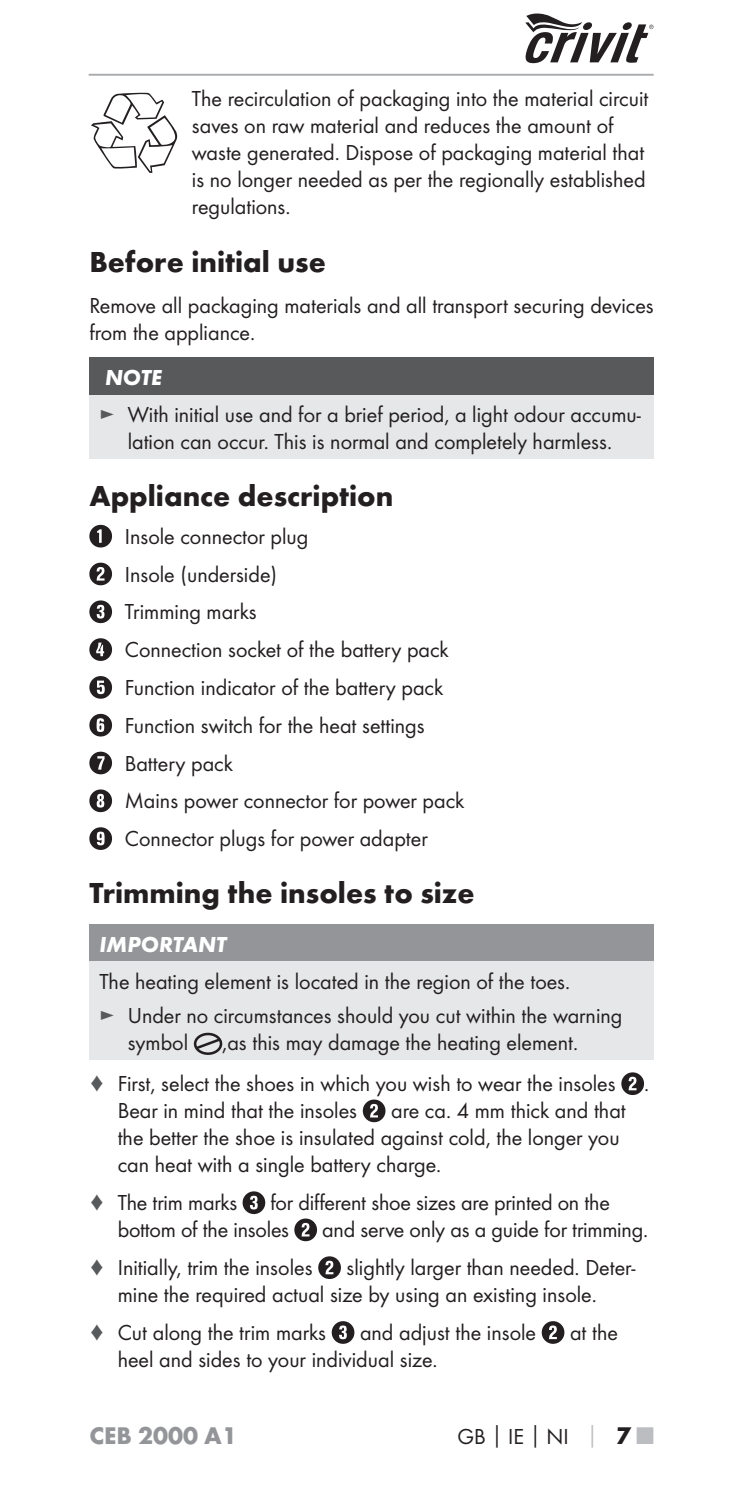
<style>
.page{position:relative;width:743px;height:1489px;background:#fff}
.page>*{position:absolute;margin:0;border:0;box-sizing:border-box;transform-origin:0 0}
.t1{font:700 30px "Futura";color:#231f20}
.t2{font:700 25px "Futura";color:#939598}
.t3{font:22.5px/27px "Futura Boo";color:#231f20}
.t4{font:italic 700 22.5px "Futura";color:#fff}
.s1{color:#58595b}
.s2{font-family:"Futura";font-weight:700}
.s3{font-family:"Futura";font-weight:700;color:#bbbdc0}
.s4{font-family:"Futura";font-weight:700;font-size:25px}
.s5{font-family:"Futura";font-weight:700;font-size:25px;color:#bbbdc0}
</style>
<div class="page">
<hr style="left:89px;top:74px;width:564px;height:2px;background:#a7a9ac">
<svg style="left:525px;top:14px;width:128px;height:49px"></svg>
<div style="left:89px;top:357px;width:565px;height:38px;background:#58595b"></div>
<div style="left:89px;top:395px;width:565px;height:63px;background:#e6e7e8"></div>
<svg style="left:89px;top:525px;width:23px;height:22px"></svg>
<svg style="left:89px;top:562px;width:23px;height:23px"></svg>
<svg style="left:89px;top:600px;width:23px;height:23px"></svg>
<svg style="left:89px;top:638px;width:23px;height:23px"></svg>
<svg style="left:89px;top:676px;width:23px;height:22px"></svg>
<svg style="left:89px;top:713px;width:23px;height:23px"></svg>
<svg style="left:89px;top:751px;width:23px;height:23px"></svg>
<svg style="left:89px;top:789px;width:23px;height:23px"></svg>
<svg style="left:89px;top:827px;width:23px;height:22px"></svg>
<div style="left:89px;top:924px;width:564px;height:37px;background:#939598"></div>
<div style="left:89px;top:961px;width:564px;height:98px;background:#e6e7e8"></div>
<div style="left:194px;top:1032px;width:28px;height:22px;border:3px solid #231f20;border-radius:50%"></div>
<svg style="left:194px;top:1036px;width:28px;height:15px"></svg>
<svg style="left:621px;top:1072px;width:23px;height:22px"></svg>
<svg style="left:363px;top:1099px;width:22px;height:23px"></svg>
<svg style="left:243px;top:1191px;width:22px;height:22px"></svg>
<svg style="left:294px;top:1218px;width:23px;height:22px"></svg>
<svg style="left:318px;top:1256px;width:23px;height:22px"></svg>
<svg style="left:332px;top:1321px;width:22px;height:22px"></svg>
<svg style="left:542px;top:1321px;width:22px;height:22px"></svg>
<svg style="left:91px;top:93px;width:86px;height:80px"></svg>
<p class="t3" style="left:192px;top:86px;width:458px">The recirculation of packaging into the material circuit saves on raw material and reduces the amount of waste generated. Dispose of packaging material that is no longer needed as per the regionally established regulations.</p>
<h1 class="t1" style="left:89px;top:250px;width:238px">Before initial use</h1>
<p class="t3" style="left:89px;top:293px;width:566px">Remove all packaging materials and all transport securing devices from the appliance.</p>
<p class="t4" style="left:105px;top:370px;width:59px">NOTE</p>
<p class="t3" style="left:99px;top:402px;width:543px;text-align:center"><span class="s1">►</span> With initial use and for a brief period, a light odour accumu&shy;lation can occur. This is normal and completely harmless.</p>
<h1 class="t1" style="left:89px;top:484px;width:306px">Appliance description</h1>
<p class="t3" style="left:125px;top:518px;width:341px;line-height:37.8px">Insole connector plug<br>Insole (underside)<br>Trimming marks<br>Connection socket of the battery pack<br>Function indicator of the battery pack<br>Function switch for the heat settings<br>Battery pack<br>Mains power connector for power pack<br>Connector plugs for power adapter</p>
<h1 class="t1" style="left:89px;top:881px;width:387px">Trimming the insoles to size</h1>
<p class="t4" style="left:99px;top:936px;width:129px">IMPORTANT</p>
<p class="t3" style="left:99px;top:965px;width:524px;line-height:34px">The heating element is located in the region of the toes.<br><span class="s1">►</span> Under no circumstances should you cut within the warning</p>
<p class="t3" style="left:128px;top:1030px;width:62px">symbol</p>
<p class="t3" style="left:89px;top:1022px;width:528px;line-height:41.2px;text-indent:133px">,as this may damage the heating element.<br><span class="s1">♦</span> First, select the shoes in which you wish to wear the insoles</p>
<p class="t3" style="left:644px;top:1071px;width:7px">.</p>
<p class="t3" style="left:118px;top:1098px;width:509px;text-indent:273px">are ca. 4 mm thick and that the better the shoe is insulated against cold, the longer you can heat with a single battery charge.</p>
<p class="t3" style="left:89px;top:1190px;width:149px"><span class="s1">♦</span> The trim marks</p>
<p class="t3" style="left:118px;top:1098px;width:241px">Bear in mind that the insoles</p>
<p class="t3" style="left:118px;top:1190px;width:494px;text-indent:153px">for different shoe sizes are printed on the bottom of the insoles</p>
<p class="t3" style="left:322px;top:1217px;width:327px">and serve only as a guide for trimming.</p>
<p class="t3" style="left:89px;top:1255px;width:225px"><span class="s1">♦</span> Initially, trim the insoles</p>
<p class="t3" style="left:118px;top:1255px;width:519px;text-indent:229px">slightly larger than needed. Deter&shy;mine the required actual size by using an existing insole.</p>
<p class="t3" style="left:89px;top:1320px;width:238px"><span class="s1">♦</span> Cut along the trim marks</p>
<p class="t3" style="left:360px;top:1320px;width:178px">and adjust the insole</p>
<p class="t3" style="left:570px;top:1320px;width:49px">at the</p>
<p class="t3" style="left:118px;top:1347px;width:321px">heel and sides to your individual size.</p>
<p class="t2" style="left:89px;top:1425px;width:149px">CEB 2000 A1</p>
<p class="t3" style="left:457px;top:1424px;width:198px">GB<span class="s2">│</span>IE<span class="s2">│</span>NI <span class="s3">│</span> <span class="s4">7</span> <span class="s5">■</span></p>
</div>
